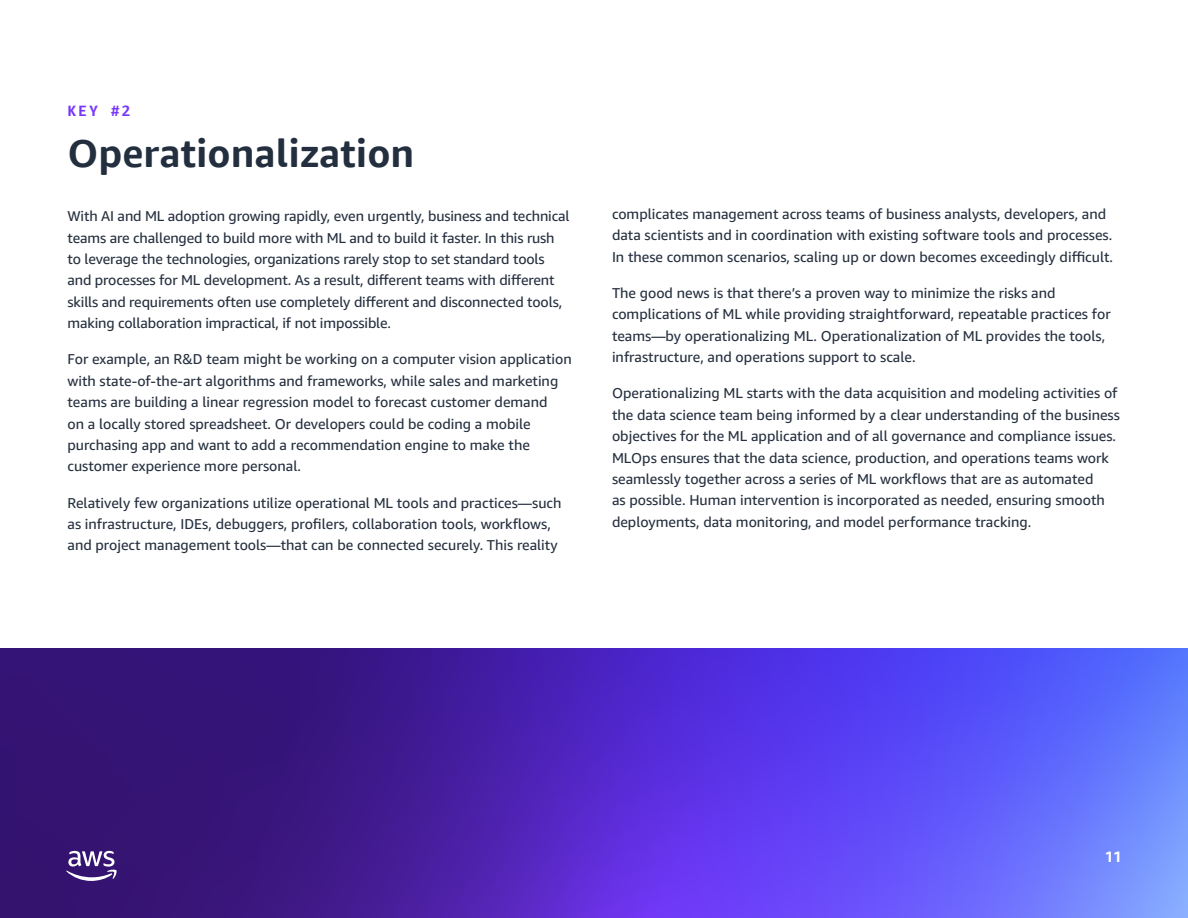
<style>
.page{position:relative;width:1188px;height:918px;background:#fff}
.page>*{position:absolute;margin:0;border:0;box-sizing:border-box;transform-origin:0 0}
.Headline{font:700 39px "Amazon Ember Display";color:#232f3e}
.Small_Eyebrow{font:700 15px "Amazon Ember Mono";color:#7638fa}
.t1{font:700 15px "Amazon Ember";color:#fff}
.Body{font:14.25px/21.3px "Amazon Ember";color:#252f3e}
</style>
<div class="page">
<svg style="left:0;top:648px;width:1188px;height:270px"></svg>
<svg style="left:66px;top:851px;width:51px;height:30px"></svg>
<p class="Small_Eyebrow" style="left:68px;top:101px;width:64px">KEY #2</p>
<p class="Headline" style="left:68px;top:129px;width:348px">Operationalization</p>
<p class="Body" style="left:68px;top:206px;width:504px">With AI and ML adoption growing rapidly, even urgently, business and technical teams are challenged to build more with ML and to build it faster. In this rush to leverage the technologies, organizations rarely stop to set standard tools and processes for ML development. As a result, different teams with different skills and requirements often use completely different and disconnected tools, making collaboration impractical, if not impossible.</p>
<p class="Body" style="left:68px;top:349px;width:506px">For example, an R&amp;D team might be working on a computer vision application with state-of-the-art algorithms and frameworks, while sales and marketing teams are building a linear regression model to forecast customer demand<br>on a locally stored spreadsheet. Or developers could be coding a mobile purchasing app and want to add a recommendation engine to make the customer experience more personal.</p>
<p class="Body" style="left:68px;top:492px;width:495px">Relatively few organizations utilize operational ML tools and practices—such as infrastructure, IDEs, debuggers, profilers, collaboration tools, workflows, and project management tools—that can be connected securely. This reality</p>
<p class="Body" style="left:612px;top:203px;width:503px">complicates management across teams of business analysts, developers, and data scientists and in coordination with existing software tools and processes.<br>In these common scenarios, scaling up or down becomes exceedingly difficult.</p>
<p class="Body" style="left:612px;top:282px;width:500px">The good news is that there’s a proven way to minimize the risks and complications of ML while providing straightforward, repeatable practices for teams—by operationalizing ML. Operationalization of ML provides the tools, infrastructure, and operations support to scale.</p>
<p class="Body" style="left:612px;top:383px;width:509px">Operationalizing ML starts with the data acquisition and modeling activities of the data science team being informed by a clear understanding of the business objectives for the ML application and of all governance and compliance issues.<br>MLOps ensures that the data science, production, and operations teams work seamlessly together across a series of ML workflows that are as automated<br>as possible. Human intervention is incorporated as needed, ensuring smooth deployments, data monitoring, and model performance tracking.</p>
<p class="t1" style="left:1105px;top:847px;width:19px">11</p>
</div>
